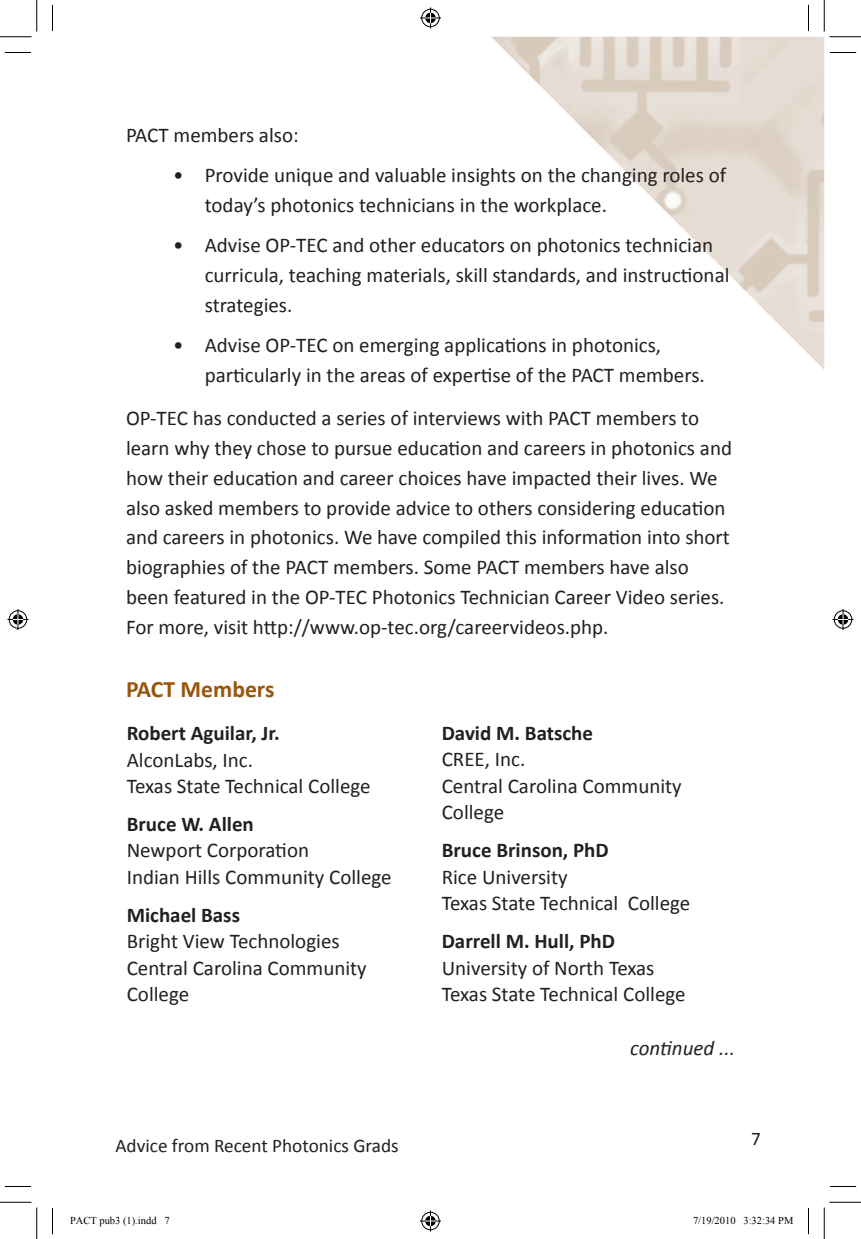
<style>
.page{position:relative;width:861px;height:1239px;background:#fff}
.page>*{position:absolute;margin:0;border:0;box-sizing:border-box;transform-origin:0 0}
.t1{font:700 23.62px "Calibri";color:#98550c}
.t2{font:21px/29.8px "Calibri";color:#231f20}
.t3{font:700 21px "Calibri";color:#231f20}
.t4{font:italic 21px "Calibri";color:#231f20}
.t5{font:19.25px "Calibri";color:#231f20}
.t6{font:10.5px "Times New Roman";color:#000}
</style>
<div class="page">
<img style="left:491px;top:37px;width:333px;height:332px">
<svg style="left:5px;top:52px;width:26px;height:1px"></svg>
<svg style="left:830px;top:52px;width:26px;height:1px"></svg>
<svg style="left:5px;top:1186px;width:26px;height:1px"></svg>
<svg style="left:830px;top:1186px;width:26px;height:1px"></svg>
<svg style="left:52px;top:5px;width:1px;height:26px"></svg>
<svg style="left:52px;top:1208px;width:1px;height:26px"></svg>
<svg style="left:808px;top:5px;width:1px;height:26px"></svg>
<svg style="left:808px;top:1208px;width:1px;height:26px"></svg>
<hr style="left:0;top:36px;width:32px;height:1px;background:#000">
<hr style="left:830px;top:36px;width:31px;height:1px;background:#000">
<hr style="left:0;top:1202px;width:32px;height:1px;background:#000">
<hr style="left:830px;top:1202px;width:31px;height:1px;background:#000">
<hr style="left:36px;top:0;width:1px;height:32px;background:#000">
<hr style="left:36px;top:1208px;width:1px;height:31px;background:#000">
<hr style="left:824px;top:0;width:1px;height:32px;background:#000">
<hr style="left:824px;top:1208px;width:1px;height:31px;background:#000">
<svg style="left:420px;top:7px;width:21px;height:21px"></svg>
<svg style="left:420px;top:1211px;width:21px;height:21px"></svg>
<svg style="left:7px;top:609px;width:21px;height:21px"></svg>
<svg style="left:833px;top:609px;width:21px;height:21px"></svg>
<p class="t2" style="left:126px;top:119px;width:174px">PACT members also:</p>
<p class="t2" style="left:205px;top:159px;width:523px;text-indent:-32px">• Provide unique and valuable insights on the changing roles of today’s photonics technicians in the workplace.</p>
<p class="t2" style="left:205px;top:229px;width:526px;text-indent:-32px">• Advise OP-TEC and other educators on photonics technician curricula, teaching materials, skill standards, and instructional strategies.</p>
<p class="t2" style="left:205px;top:329px;width:502px;text-indent:-32px">• Advise OP-TEC on emerging applications in photonics, particularly in the areas of expertise of the PACT members.</p>
<p class="t2" style="left:126px;top:402px;width:608px">OP-TEC has conducted a series of interviews with PACT members to learn why they chose to pursue education and careers in photonics and how their education and career choices have impacted their lives. We also asked members to provide advice to others considering education and careers in photonics. We have compiled this information into short biographies of the PACT members. Some PACT members have also been featured in the OP-TEC Photonics Technician Career Video series.<br>For more, visit http://www.op-tec.org/careervideos.php.</p>
<p class="t1" style="left:126px;top:674px;width:150px">PACT Members</p>
<p class="t3" style="left:127px;top:720px;width:154px">Robert Aguilar, Jr.</p>
<p class="t2" style="left:127px;top:745px;width:245px;line-height:26.2px">AlconLabs, Inc.<br>Texas State Technical College</p>
<p class="t3" style="left:127px;top:811px;width:129px">Bruce W. Allen</p>
<p class="t2" style="left:127px;top:836px;width:267px;line-height:26.2px">Newport Corporation<br>Indian Hills Community College</p>
<p class="t3" style="left:127px;top:902px;width:115px">Michael Bass</p>
<p class="t2" style="left:127px;top:927px;width:242px;line-height:26.2px">Bright View Technologies<br>Central Carolina Community<br>College</p>
<p class="t5" style="left:116px;top:1133px;width:285px">Advice from Recent Photonics Grads</p>
<p class="t3" style="left:442px;top:720px;width:153px">David M. Batsche</p>
<p class="t2" style="left:442px;top:745px;width:242px;line-height:26.2px">CREE, Inc.<br>Central Carolina Community<br>College</p>
<p class="t3" style="left:442px;top:837px;width:169px">Bruce Brinson, PhD</p>
<p class="t2" style="left:442px;top:863px;width:250px;line-height:26.2px">Rice University<br>Texas State Technical College</p>
<p class="t3" style="left:442px;top:928px;width:175px">Darrell M. Hull, PhD</p>
<p class="t2" style="left:442px;top:954px;width:245px;line-height:26.2px">University of North Texas<br>Texas State Technical College</p>
<p class="t4" style="left:630px;top:1035px;width:106px">continued ...</p>
<p class="t5" style="left:751px;top:1126px;width:11px">7</p>
<p class="t6" style="left:70px;top:1213px;width:101px">PACT pub3 (1).indd 7</p>
<p class="t6" style="left:693px;top:1213px;width:102px">7/19/2010 3:32:34 PM</p>
</div>
